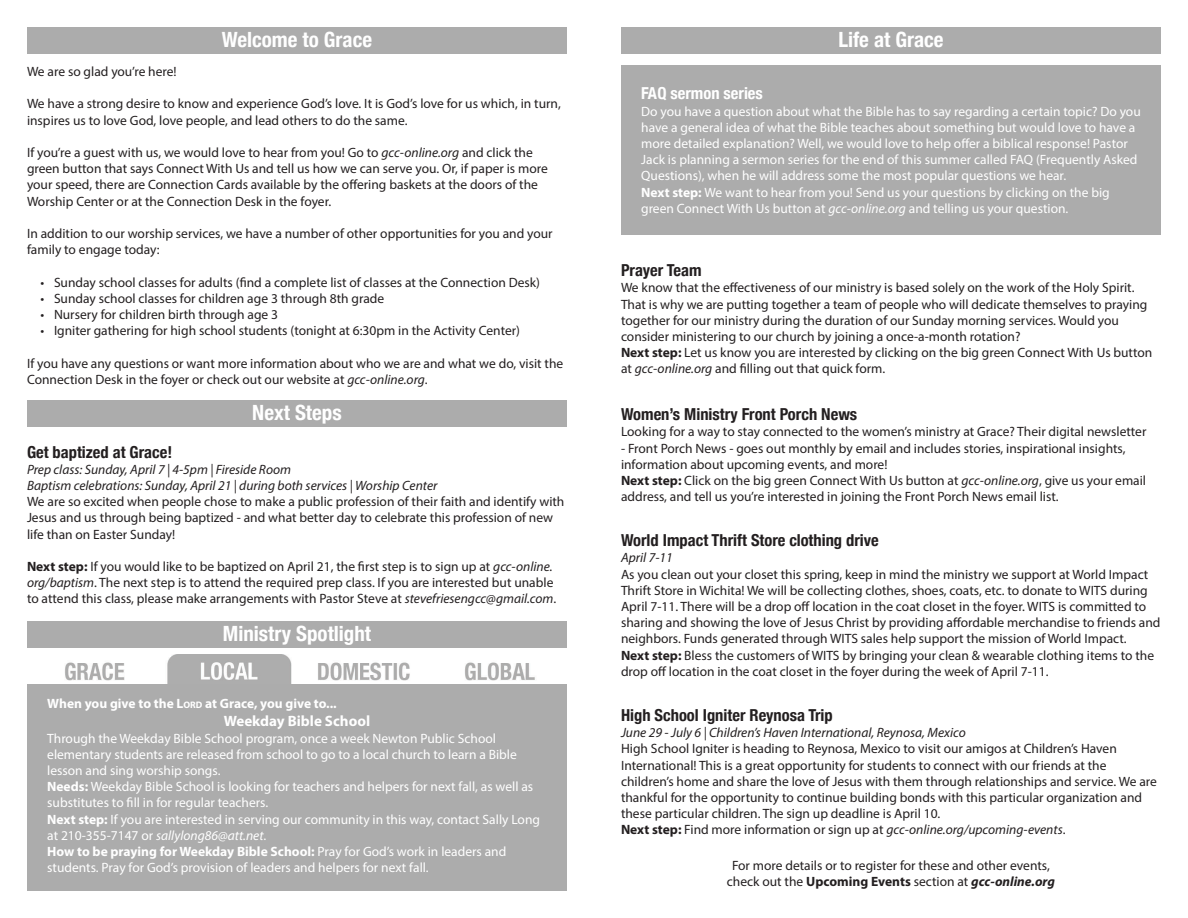
<style>
.page{position:relative;width:1188px;height:918px;background:#fff}
.page>*{position:absolute;margin:0;border:0;box-sizing:border-box;transform-origin:0 0}
.t1{font:700 condensed 21px "Helvetica Neue";color:#fff}
.t2{font:700 condensed 16.5px "Helvetica Neue";color:#231f20}
.t3{font:700 condensed 16.5px "Helvetica Neue";color:#fff}
.t4{font:700 15px "Myriad Pro";color:#fff}
.t5{font:13.5px/16.2px "Myriad Pro";color:#231f20}
.t6{font:13.5px/16.2px "Myriad Pro";color:#fff}
.t7{font:italic 13.5px "Myriad Pro";color:#231f20}
.t8{font:700 13.5px "Myriad Pro";color:#fff}
.s1{font-style:italic}
.s2{font-weight:700}
.s3{font-style:inherit}
.s4{font-size:9.45px}
.s5{font-weight:700;font-style:italic}
</style>
<div class="page">
<div style="left:621px;top:27px;width:540px;height:27px;background:#acacac"></div>
<div style="left:27px;top:27px;width:540px;height:27px;background:#acacac"></div>
<div style="left:27px;top:681px;width:540px;height:210px;background:#acacac"></div>
<div style="left:27px;top:400px;width:540px;height:28px;background:#acacac"></div>
<img style="left:27px;top:655px;width:540px;height:28px">
<div style="left:27px;top:621px;width:540px;height:27px;background:#acacac"></div>
<div style="left:621px;top:66px;width:540px;height:169px;background:#acacac"></div>
<p class="t1" style="left:222px;top:22px;width:152px">Welcome to Grace</p>
<p class="t1" style="left:838px;top:22px;width:107px">Life at Grace</p>
<p class="t5" style="left:27px;top:63px;width:151px">We are so glad you’re here!</p>
<p class="t5" style="left:27px;top:96px;width:535px">We have a strong desire to know and experience God’s love. It is God’s love for us which, in turn, inspires us to love God, love people, and lead others to do the same.</p>
<p class="t5" style="left:27px;top:144px;width:522px">If you’re a guest with us, we would love to hear from you! Go to <span class="s1">gcc-online.org</span> and click the green button that says Connect With Us and tell us how we can serve you. Or, if paper is more your speed, there are Connection Cards available by the offering baskets at the doors of the Worship Center or at the Connection Desk in the foyer.</p>
<p class="t5" style="left:27px;top:225px;width:527px">In addition to our worship services, we have a number of other opportunities for you and your family to engage today:</p>
<p class="t5" style="left:40px;top:274px;width:501px">• Sunday school classes for adults (find a complete list of classes at the Connection Desk)</p>
<p class="t5" style="left:40px;top:290px;width:345px">• Sunday school classes for children age 3 through 8th grade</p>
<p class="t5" style="left:40px;top:306px;width:239px">• Nursery for children birth through age 3</p>
<p class="t5" style="left:40px;top:322px;width:481px">• Igniter gathering for high school students (tonight at 6:30pm in the Activity Center)</p>
<p class="t5" style="left:27px;top:355px;width:538px">If you have any questions or want more information about who we are and what we do, visit the<br>Connection Desk in the foyer or check out our website at <span class="s1">gcc-online.org</span>.</p>
<p class="t1" style="left:252px;top:395px;width:91px">Next Steps</p>
<p class="t2" style="left:27px;top:438px;width:147px">Get baptized at Grace!</p>
<p class="t7" style="left:27px;top:461px;width:266px">Prep class: Sunday, April 7 | 4-5pm | Fireside Room</p>
<p class="t7" style="left:27px;top:477px;width:412px">Baptism celebrations: Sunday, April 21 | during both services | Worship Center</p>
<p class="t5" style="left:27px;top:493px;width:539px">We are so excited when people chose to make a public profession of their faith and identify with<br>Jesus and us through being baptized - and what better day to celebrate this profession of new life than on Easter Sunday!</p>
<p class="t5" style="left:27px;top:558px;width:531px"><span class="s2">Next step:</span> If you would like to be baptized on April 21, the first step is to sign up at <span class="s1">gcc-online. org/baptism</span>. The next step is to attend the required prep class. If you are interested but unable to attend this class, please make arrangements with Pastor Steve at <span class="s1">stevefriesengcc@gmail.com</span>.</p>
<p class="t1" style="left:223px;top:616px;width:150px">Ministry Spotlight</p>
<p class="t8" style="left:47px;top:695px;width:291px">When you give to the <span class="s3">L</span><span class="s4">ord</span> at Grace, you give to...</p>
<p class="t4" style="left:224px;top:712px;width:148px">Weekday Bible School</p>
<p class="t6" style="left:47px;top:730px;width:471px">Through the Weekday Bible School program, once a week Newton Public School elementary students are released from school to go to a local church to learn a Bible lesson and sing worship songs.</p>
<p class="t6" style="left:47px;top:778px;width:488px"><span class="s2">Needs:</span> Weekday Bible School is looking for teachers and helpers for next fall, as well as substitutes to fill in for regular teachers.</p>
<p class="t6" style="left:47px;top:811px;width:494px"><span class="s2">Next step:</span> If you are interested in serving our community in this way, contact Sally Long at 210-355-7147 or <span class="s1">sallylong86@att.net</span>.</p>
<p class="t6" style="left:47px;top:843px;width:461px"><span class="s2">How to be praying for Weekday Bible School:</span> Pray for God’s work in leaders and students. Pray for God’s provision of leaders and helpers for next fall.</p>
<p class="t3" style="left:641px;top:80px;width:123px">FAQ sermon series</p>
<p class="t6" style="left:641px;top:103px;width:501px">Do you have a question about what the Bible has to say regarding a certain topic? Do you have a general idea of what the Bible teaches about something but would love to have a more detailed explanation? Well, we would love to help offer a biblical response! Pastor Jack is planning a sermon series for the end of this summer called FAQ (Frequently Asked Questions), when he will address some the most popular questions we hear.</p>
<p class="t6" style="left:641px;top:184px;width:470px"><span class="s2">Next step:</span> We want to hear from you! Send us your questions by clicking on the big green Connect With Us button at <span class="s1">gcc-online.org</span> and telling us your question.</p>
<p class="t2" style="left:621px;top:257px;width:82px">Prayer Team</p>
<p class="t5" style="left:621px;top:279px;width:528px">We know that the effectiveness of our ministry is based solely on the work of the Holy Spirit.<br>That is why we are putting together a team of people who will dedicate themselves to praying together for our ministry during the duration of our Sunday morning services. Would you consider ministering to our church by joining a once-a-month rotation?</p>
<p class="t5" style="left:621px;top:344px;width:533px"><span class="s2">Next step:</span> Let us know you are interested by clicking on the big green Connect With Us button at <span class="s1">gcc-online.org</span> and filling out that quick form.</p>
<p class="t2" style="left:621px;top:401px;width:238px">Women’s Ministry Front Porch News</p>
<p class="t5" style="left:621px;top:424px;width:527px">Looking for a way to stay connected to the women’s ministry at Grace? Their digital newsletter</p>
<p class="t5" style="left:621px;top:440px;width:506px">- Front Porch News - goes out monthly by email and includes stories, inspirational insights, information about upcoming events, and more!</p>
<p class="t5" style="left:621px;top:472px;width:527px"><span class="s2">Next step:</span> Click on the big green Connect With Us button at <span class="s1">gcc-online.org</span>, give us your email address, and tell us you’re interested in joining the Front Porch News email list.</p>
<p class="t2" style="left:621px;top:527px;width:259px">World Impact Thrift Store clothing drive</p>
<p class="t7" style="left:621px;top:549px;width:53px">April 7-11</p>
<p class="t5" style="left:621px;top:566px;width:541px">As you clean out your closet this spring, keep in mind the ministry we support at World Impact Thrift Store in Wichita! We will be collecting clothes, shoes, coats, etc. to donate to WITS during April 7-11. There will be a drop off location in the coat closet in the foyer. WITS is committed to sharing and showing the love of Jesus Christ by providing affordable merchandise to friends and neighbors. Funds generated through WITS sales help support the mission of World Impact.</p>
<p class="t5" style="left:621px;top:647px;width:535px"><span class="s2">Next step:</span> Bless the customers of WITS by bringing your clean &amp; wearable clothing items to the drop off location in the coat closet in the foyer during the week of April 7-11.</p>
<p class="t2" style="left:621px;top:702px;width:213px">High School Igniter Reynosa Trip</p>
<p class="t7" style="left:621px;top:724px;width:346px">June 29 - July 6 | Children’s Haven International, Reynosa, Mexico</p>
<p class="t5" style="left:621px;top:741px;width:537px">High School Igniter is heading to Reynosa, Mexico to visit our amigos at Children’s Haven International! This is a great opportunity for students to connect with our friends at the children’s home and share the love of Jesus with them through relationships and service. We are thankful for the opportunity to continue building bonds with this particular organization and these particular children. The sign up deadline is April 10.</p>
<p class="t5" style="left:621px;top:822px;width:446px"><span class="s2">Next step:</span> Find more information or sign up at <span class="s1">gcc-online.org/upcoming-events</span>.</p>
<p class="t5" style="left:732px;top:857px;width:319px">For more details or to register for these and other events,</p>
<p class="t5" style="left:727px;top:874px;width:330px">check out the <span class="s2">Upcoming Events</span> section at <span class="s5">gcc-online.org</span></p>
</div>
